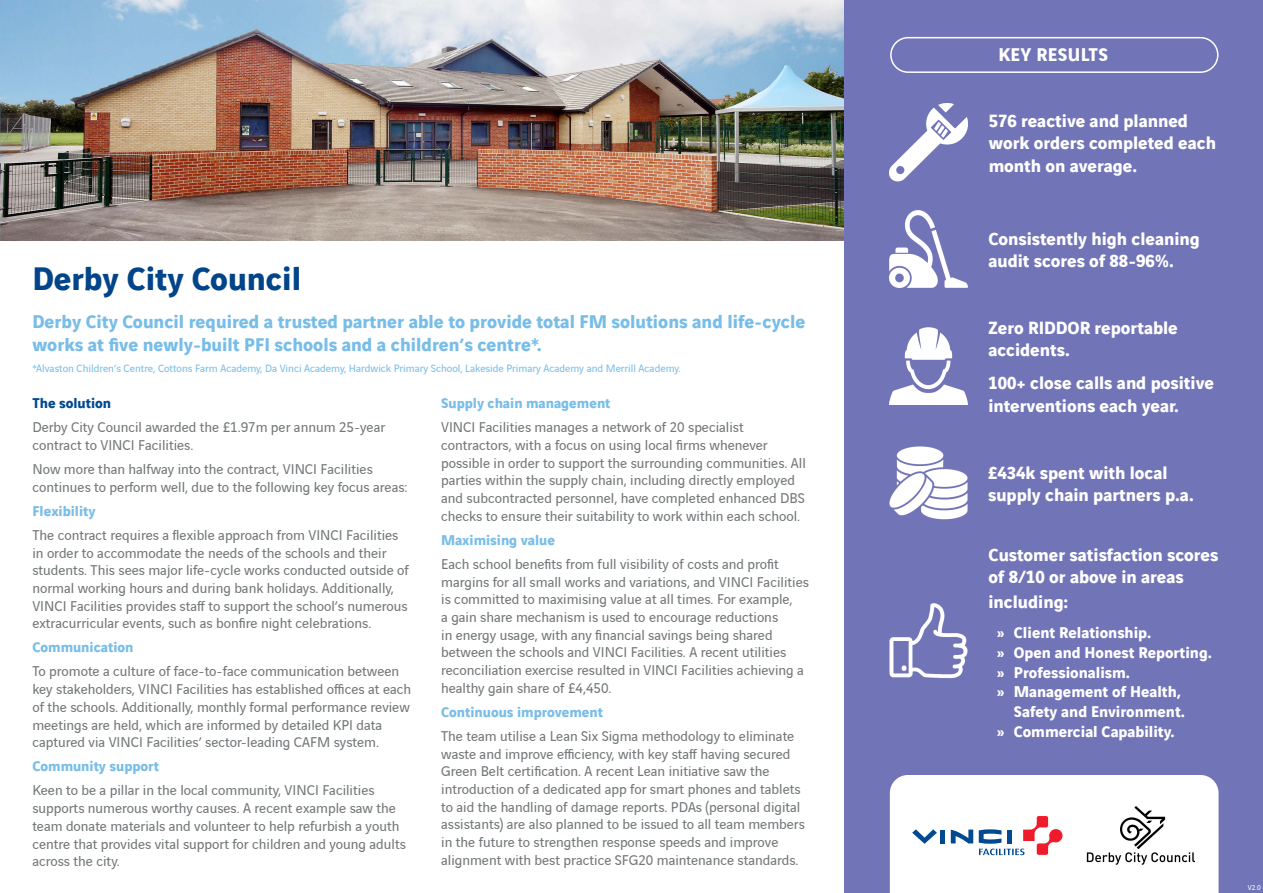
<style>
.page{position:relative;width:1263px;height:893px;background:#fff}
.page>*{position:absolute;margin:0;border:0;box-sizing:border-box;transform-origin:0 0}
.t1{font:700 34.5px "Vinci Sans";color:#01448a}
.t2{font:700 19.5px/23.4px "Vinci Sans";color:#78bde8}
.t3{font:700 19.5px "Vinci Sans";letter-spacing:.02em;color:#fff}
.t4{font:700 18.75px/22.5px "Vinci Sans";color:#fff}
.t5{font:700 16.5px/19.8px "Vinci Sans";color:#fff;text-align:right}
.t6{font:15px/17.7px "Vinci Sans";color:#737779}
.Heading_light_blue{font:700 15px "Vinci Sans";color:#78bde8}
.Heading_dark_blue{font:700 15px "Vinci Sans";color:#014990}
.t7{font:11.25px "Vinci Sans";color:#78bde8}
.t8{font:7.5px "Vinci Sans";color:#fff}
</style>
<div class="page">
<img style="left:0;top:0;width:845px;height:240px">
<div style="left:845px;top:0;width:418px;height:893px;background:#7174b7"></div>
<div style="left:890px;top:37px;width:328px;height:36px;border:2px solid #fff;border-radius:17px"></div>
<img style="left:890px;top:210px;width:77px;height:78px">
<img style="left:890px;top:103px;width:77px;height:78px">
<img style="left:890px;top:327px;width:77px;height:77px">
<img style="left:890px;top:446px;width:77px;height:74px">
<img style="left:890px;top:604px;width:77px;height:75px">
<svg style="left:890px;top:775px;width:328px;height:118px;background:#f3f1f3"></svg>
<p class="t1" style="left:32px;top:251px;width:270px">Derby City Council</p>
<p class="t2" style="left:32px;top:308px;width:774px">Derby City Council required a trusted partner able to provide total FM solutions and life-cycle works at five newly-built PFI schools and a children’s centre*.</p>
<p class="t7" style="left:32px;top:360px;width:650px">*Alvaston Children’s Centre, Cottons Farm Academy, Da Vinci Academy, Hardwick Primary School, Lakeside Primary Academy and Merrill Academy.</p>
<p class="Heading_dark_blue" style="left:32px;top:391px;width:80px">The solution</p>
<p class="t6" style="left:32px;top:417px;width:354px">Derby City Council awarded the £1.97m per annum 25-year contract to VINCI Facilities.</p>
<p class="t6" style="left:32px;top:459px;width:377px">Now more than halfway into the contract, VINCI Facilities continues to perform well, due to the following key focus areas:</p>
<p class="Heading_light_blue" style="left:32px;top:499px;width:65px">Flexibility</p>
<p class="t6" style="left:32px;top:525px;width:378px">The contract requires a flexible approach from VINCI Facilities in order to accommodate the needs of the schools and their students. This sees major life-cycle works conducted outside of normal working hours and during bank holidays. Additionally, VINCI Facilities provides staff to support the school’s numerous extracurricular events, such as bonfire night celebrations.</p>
<p class="Heading_light_blue" style="left:32px;top:636px;width:103px">Communication</p>
<p class="t6" style="left:32px;top:661px;width:380px">To promote a culture of face-to-face communication between key stakeholders, VINCI Facilities has established offices at each of the schools. Additionally, monthly formal performance review meetings are held, which are informed by detailed KPI data captured via VINCI Facilities’ sector-leading CAFM system.</p>
<p class="Heading_light_blue" style="left:32px;top:754px;width:128px">Community support</p>
<p class="t6" style="left:32px;top:780px;width:375px">Keen to be a pillar in the local community, VINCI Facilities supports numerous worthy causes. A recent example saw the team donate materials and volunteer to help refurbish a youth centre that provides vital support for children and young adults across the city.</p>
<p class="Heading_light_blue" style="left:441px;top:391px;width:171px">Supply chain management</p>
<p class="t6" style="left:441px;top:417px;width:366px">VINCI Facilities manages a network of 20 specialist contractors, with a focus on using local firms whenever possible in order to support the surrounding communities. All parties within the supply chain, including directly employed and subcontracted personnel, have completed enhanced DBS checks to ensure their suitability to work within each school.</p>
<p class="Heading_light_blue" style="left:441px;top:528px;width:115px">Maximising value</p>
<p class="t6" style="left:441px;top:554px;width:369px">Each school benefits from full visibility of costs and profit margins for all small works and variations, and VINCI Facilities is committed to maximising value at all times. For example,<br>a gain share mechanism is used to encourage reductions<br>in energy usage, with any financial savings being shared between the schools and VINCI Facilities. A recent utilities reconciliation exercise resulted in VINCI Facilities achieving a healthy gain share of £4,450.</p>
<p class="Heading_light_blue" style="left:441px;top:700px;width:163px">Continuous improvement</p>
<p class="t6" style="left:441px;top:726px;width:365px">The team utilise a Lean Six Sigma methodology to eliminate waste and improve efficiency, with key staff having secured Green Belt certification. A recent Lean initiative saw the introduction of a dedicated app for smart phones and tablets to aid the handling of damage reports. PDAs (personal digital assistants) are also planned to be issued to all team members in the future to strengthen response speeds and improve alignment with best practice SFG20 maintenance standards.</p>
<p class="t3" style="left:998px;top:39px;width:111px">KEY RESULTS</p>
<p class="t4" style="left:989px;top:108px;width:229px">576 reactive and planned work orders completed each month on average.</p>
<p class="t4" style="left:988px;top:226px;width:213px">Consistently high cleaning audit scores of 88-96%.</p>
<p class="t4" style="left:988px;top:315px;width:191px">Zero RIDDOR reportable accidents.</p>
<p class="t4" style="left:988px;top:370px;width:227px">100+ close calls and positive interventions each year.</p>
<p class="t4" style="left:988px;top:459px;width:207px">£434k spent with local supply chain partners p.a.</p>
<p class="t4" style="left:988px;top:541px;width:231px">Customer satisfaction scores of 8/10 or above in areas</p>
<p class="t4" style="left:988px;top:588px;width:81px">including:</p>
<p class="t5" style="left:997px;top:621px;width:156px">» Client Relationship.</p>
<p class="t5" style="left:997px;top:641px;width:217px">» Open and Honest Reporting.</p>
<p class="t5" style="left:997px;top:661px;width:135px">» Professionalism.</p>
<p class="t5" style="left:997px;top:680px;width:190px">» Management of Health,<br>Safety and Environment.</p>
<p class="t5" style="left:997px;top:720px;width:179px">» Commercial Capability.</p>
<p class="t8" style="left:1248px;top:882px;width:14px">V2.0</p>
</div>
